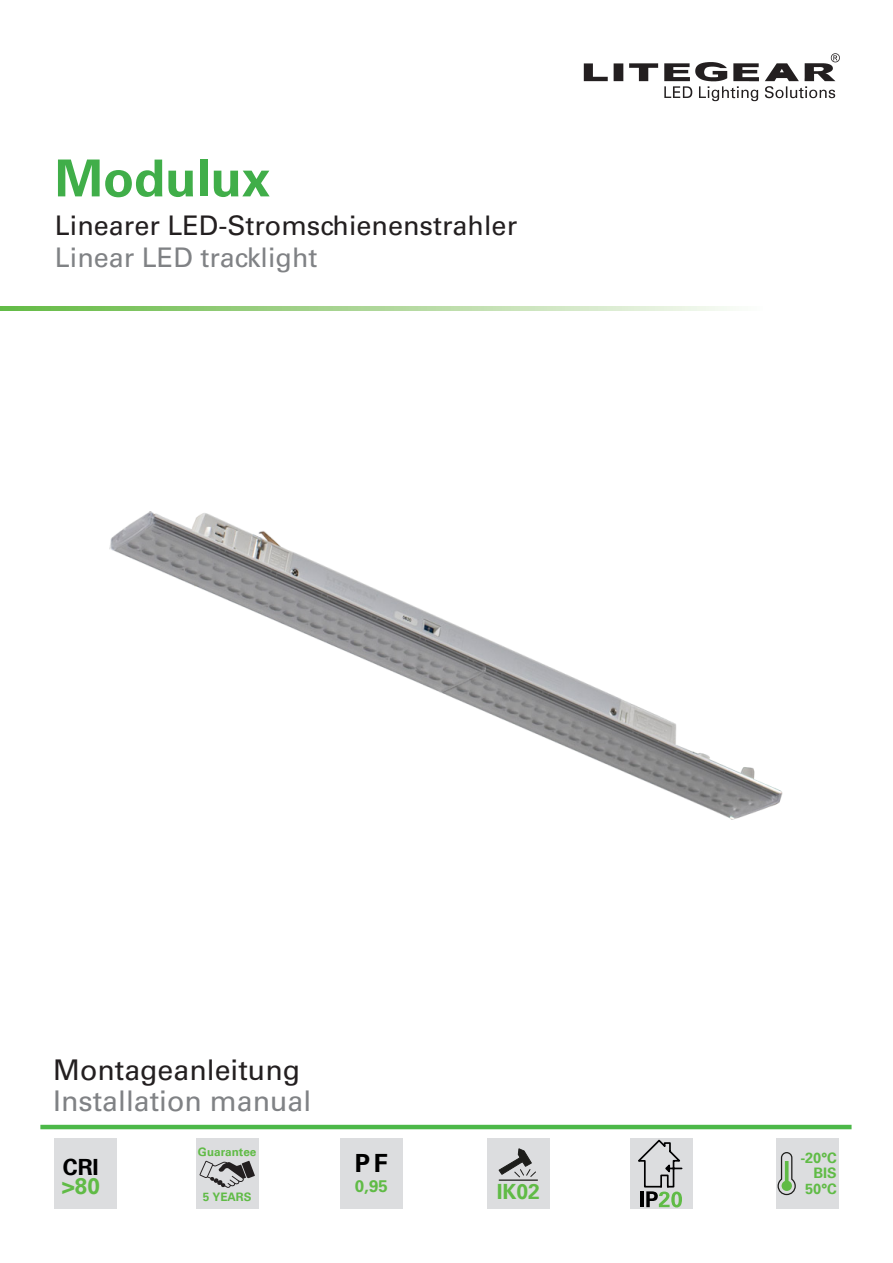
<style>
.page{position:relative;width:893px;height:1263px;background:#fff}
.page>*{position:absolute;margin:0;border:0;box-sizing:border-box;transform-origin:0 0}
.t1{font:700 51px "Univers LT Std";color:#40ae49}
.Title_document-EN{font:28.5px "Univers LT Std";color:#808285}
.Title_document-DE{font:28.5px "Univers LT Std";color:#231f20}
.Title_subhead-DE{font:27px "Univers LT Std";color:#231f20}
.Title_subhead-EN{font:27px "Univers LT Std";color:#808285}
.t2{font:700 25.05px "Univers LT Std";color:#000}
.t3{font:700 22.35px/19px "Univers";color:#000}
.t4{font:700 21px "Univers";color:#60bb46}
.t5{font:700 16.8px "Univers LT Std";color:#60bb46}
.t6{font:700 14.55px/15.9px "Univers";color:#60bb46;text-align:right}
.t7{font:700 11.7px "Univers";color:#60bb46}
.s1{color:#60bb46}
</style>
<div class="page">
<hr style="left:40px;top:1125px;width:811px;height:4px;background:#4cb848">
<svg style="left:0;top:306px;width:733px;height:5px;background:#acd798"></svg>
<div style="left:54px;top:1138px;width:62px;height:71px;background:#dcdddf"></div>
<div style="left:630px;top:1138px;width:62px;height:71px;background:#dcdddf"></div>
<svg style="left:638px;top:1140px;width:44px;height:67px"></svg>
<div style="left:196px;top:1138px;width:62px;height:71px;background:#dcdddf"></div>
<svg style="left:199px;top:1161px;width:56px;height:27px"></svg>
<div style="left:340px;top:1138px;width:62px;height:71px;background:#dcdddf"></div>
<div style="left:487px;top:1138px;width:62px;height:71px;background:#dcdddf"></div>
<hr style="left:499px;top:1179px;width:38px;height:2px;background:#1d1d1b">
<svg style="left:498px;top:1148px;width:38px;height:30px"></svg>
<div style="left:777px;top:1138px;width:62px;height:71px;background:#dcdddf"></div>
<svg style="left:777px;top:1152px;width:19px;height:44px"></svg>
<img style="left:109px;top:511px;width:674px;height:309px">
<img style="left:583px;top:53px;width:257px;height:49px">
<p class="t1" style="left:55px;top:149px;width:217px">Modulux</p>
<p class="Title_subhead-DE" style="left:55px;top:210px;width:464px">Linearer LED-Stromschienenstrahler</p>
<p class="Title_subhead-EN" style="left:55px;top:241px;width:264px">Linear LED tracklight</p>
<p class="Title_document-DE" style="left:53px;top:1052px;width:249px">Montageanleitung</p>
<p class="Title_document-EN" style="left:53px;top:1084px;width:260px">Installation manual</p>
<p class="t3" style="left:62px;top:1157px;width:39px">CRI <span class="s1">&gt;80</span></p>
<p class="t7" style="left:198px;top:1145px;width:60px">Guarantee</p>
<p class="t7" style="left:203px;top:1190px;width:50px">5 YEARS</p>
<p class="t2" style="left:355px;top:1149px;width:34px">PF</p>
<p class="t5" style="left:355px;top:1176px;width:34px">0,95</p>
<p class="t4" style="left:497px;top:1179px;width:45px">IK02</p>
<p class="t6" style="left:800px;top:1149px;width:38px">-20°C<br>BIS<br>50°C</p>
</div>
